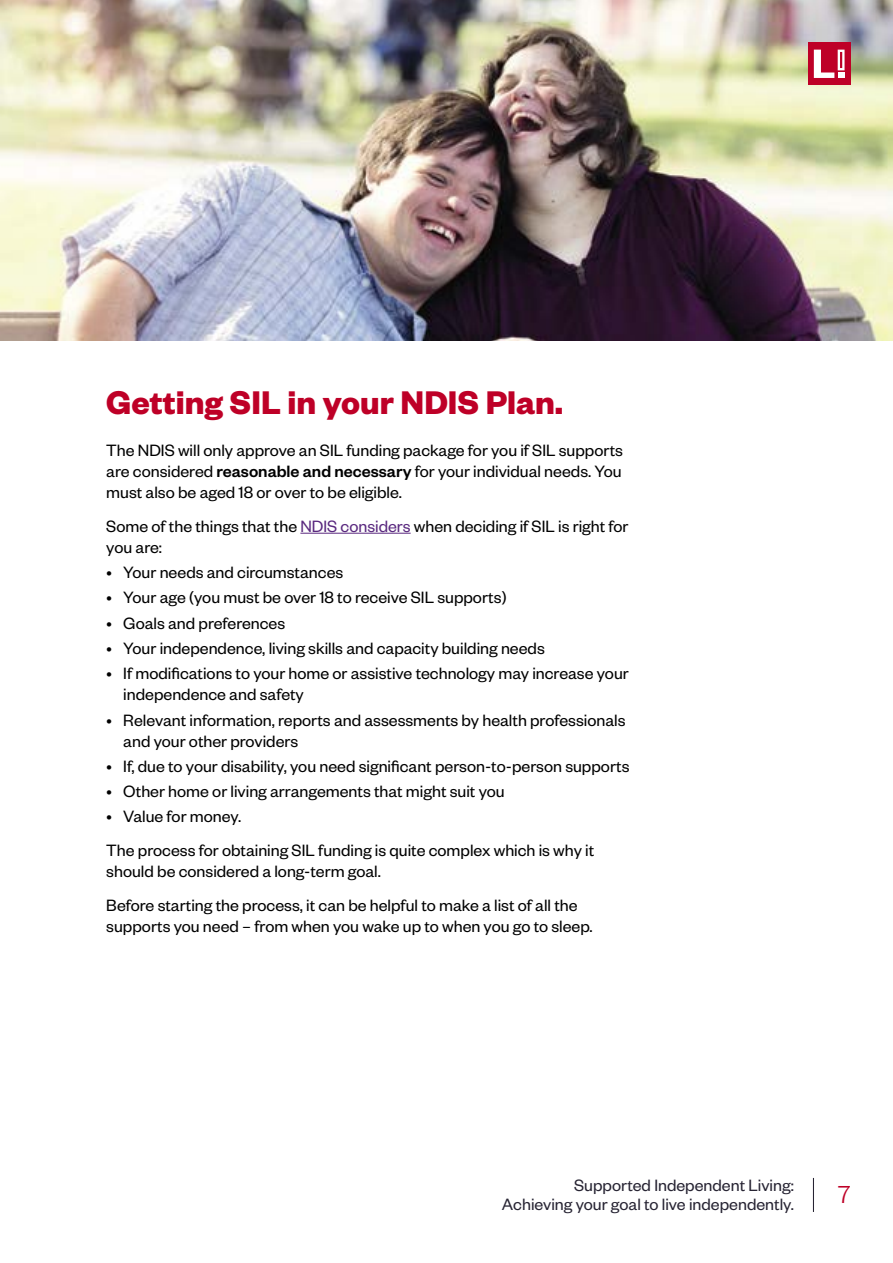
<style>
.page{position:relative;width:893px;height:1263px;background:#fff}
.page>*{position:absolute;margin:0;border:0;box-sizing:border-box;transform-origin:0 0}
.t1{font:700 36px "Founders Grotesk";color:#be0027}
.t2{font:300 27px "Founders Grotesk";color:#be0027}
.t3{font:18px/21px "Founders Grotesk";color:#000}
.t4{font:18px/19.5px "Founders Grotesk";color:#272433;text-align:right}
.s1{font-weight:500}
.s2{color:#5a297f}
</style>
<div class="page">
<hr style="left:813px;top:1178px;width:1px;height:34px;background:#272433">
<img style="left:0;top:0;width:893px;height:340px">
<hr style="left:300px;top:533px;width:111px;height:1px;background:#5a297f">
<div style="left:808px;top:43px;width:42px;height:42px;background:#be0027"></div>
<svg style="left:814px;top:50px;width:30px;height:28px"></svg>
<h1 class="t1" style="left:106px;top:379px;width:458px">Getting SIL in your NDIS Plan.</h1>
<p class="t3" style="left:106px;top:439px;width:518px;text-align:justify">The NDIS will only approve an SIL funding package for you if SIL supports are considered <span class="s1">reasonable and necessary</span> for your individual needs. You must also be aged 18 or over to be eligible.</p>
<p class="t3" style="left:106px;top:515px;width:524px">Some of the things that the <span class="s2">NDIS considers</span> when deciding if SIL is right for you are:</p>
<p class="t3" style="left:106px;top:561px;width:239px">• Your needs and circumstances</p>
<p class="t3" style="left:106px;top:586px;width:402px">• Your age (you must be over 18 to receive SIL supports)</p>
<p class="t3" style="left:106px;top:612px;width:180px">• Goals and preferences</p>
<p class="t3" style="left:106px;top:637px;width:440px">• Your independence, living skills and capacity building needs</p>
<p class="t3" style="left:123px;top:662px;width:507px;text-indent:-17px">• If modifications to your home or assistive technology may increase your independence and safety</p>
<p class="t3" style="left:123px;top:708px;width:504px;text-indent:-17px">• Relevant information, reports and assessments by health professionals and your other providers</p>
<p class="t3" style="left:106px;top:755px;width:525px">• If, due to your disability, you need significant person-to-person supports</p>
<p class="t3" style="left:106px;top:780px;width:400px">• Other home or living arrangements that might suit you</p>
<p class="t3" style="left:106px;top:799px;width:489px;line-height:33.8px">• Value for money.<br>The process for obtaining SIL funding is quite complex which is why it</p>
<p class="t3" style="left:106px;top:853px;width:473px;line-height:33.8px">should be considered a long-term goal.<br>Before starting the process, it can be helpful to make a list of all the</p>
<p class="t3" style="left:106px;top:915px;width:488px">supports you need – from when you wake up to when you go to sleep.</p>
<p class="t4" style="left:502px;top:1174px;width:293px">Supported Independent Living:<br>Achieving your goal to live independently.</p>
<h2 class="t2" style="left:838px;top:1178px;width:14px">7</h2>
</div>
